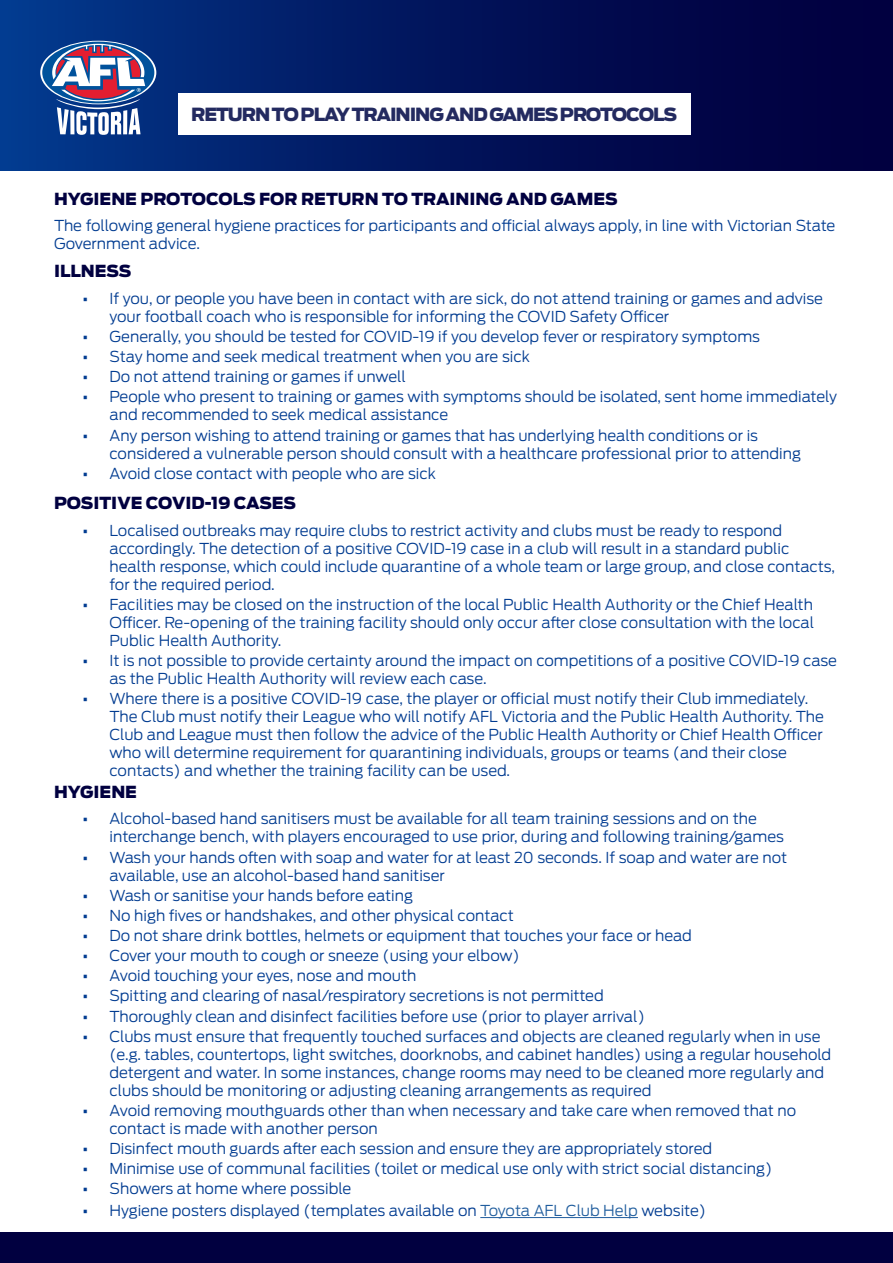
<style>
.page{position:relative;width:893px;height:1263px;background:#fff}
.page>*{position:absolute;margin:0;border:0;box-sizing:border-box;transform-origin:0 0}
.t1{font:900 18px "Antenna";letter-spacing:-.06em;color:#232a60}
.t2{font:900 16.5px "Antenna";color:#010040}
.t3{font:300 15px/18px "Antenna";color:#023c91}
.s1{font-weight:700}
.s2{color:#215e9e}
</style>
<div class="page">
<div style="left:0;top:0;width:893px;height:170px;background:linear-gradient(to right,#023689,#010036)"></div>
<div style="left:178px;top:94px;width:513px;height:41px;background:#fff"></div>
<svg style="left:40px;top:41px;width:116px;height:63px"></svg>
<div style="left:42px;top:42px;width:112px;height:61px;background:#00529c;border-radius:50%"></div>
<svg style="left:52px;top:44px;width:93px;height:91px"></svg>
<div style="left:0;top:1232px;width:893px;height:31px;background:#010040"></div>
<hr style="left:480px;top:1217px;width:158px;height:1px;background:#215e9e">
<p class="t1" style="left:191px;top:102px;width:488px">RETURN TO PLAY TRAINING AND GAMES PROTOCOLS</p>
<p class="t2" style="left:54px;top:187px;width:565px">HYGIENE PROTOCOLS FOR RETURN TO TRAINING AND GAMES</p>
<p class="t3" style="left:54px;top:216px;width:783px">The following general hygiene practices for participants and official always apply, in line with Victorian State<br>Government advice.</p>
<p class="t2" style="left:54px;top:259px;width:79px">ILLNESS</p>
<p class="t3" style="left:110px;top:289px;width:715px;text-indent:-27px"><span class="s1">•</span> If you, or people you have been in contact with are sick, do not attend training or games and advise your football coach who is responsible for informing the COVID Safety Officer</p>
<p class="t3" style="left:82px;top:327px;width:679px"><span class="s1">•</span> Generally, you should be tested for COVID-19 if you develop fever or respiratory symptoms</p>
<p class="t3" style="left:82px;top:347px;width:449px"><span class="s1">•</span> Stay home and seek medical treatment when you are sick</p>
<p class="t3" style="left:82px;top:367px;width:325px"><span class="s1">•</span> Do not attend training or games if unwell</p>
<p class="t3" style="left:110px;top:388px;width:729px;text-indent:-27px"><span class="s1">•</span> People who present to training or games with symptoms should be isolated, sent home immediately and recommended to seek medical assistance</p>
<p class="t3" style="left:110px;top:426px;width:693px;text-indent:-27px"><span class="s1">•</span> Any person wishing to attend training or games that has underlying health conditions or is considered a vulnerable person should consult with a healthcare professional prior to attending</p>
<p class="t3" style="left:82px;top:464px;width:355px"><span class="s1">•</span> Avoid close contact with people who are sick</p>
<p class="t2" style="left:54px;top:491px;width:244px">POSITIVE COVID-19 CASES</p>
<p class="t3" style="left:110px;top:521px;width:727px;text-indent:-27px"><span class="s1">•</span> Localised outbreaks may require clubs to restrict activity and clubs must be ready to respond accordingly. The detection of a positive COVID-19 case in a club will result in a standard public health response, which could include quarantine of a whole team or large group, and close contacts, for the required period.</p>
<p class="t3" style="left:110px;top:595px;width:706px;text-align:justify;text-indent:-27px"><span class="s1">•</span> Facilities may be closed on the instruction of the local Public Health Authority or the Chief Health Officer. Re-opening of the training facility should only occur after close consultation with the local Public Health Authority.</p>
<p class="t3" style="left:110px;top:651px;width:729px;text-indent:-27px"><span class="s1">•</span> It is not possible to provide certainty around the impact on competitions of a positive COVID-19 case as the Public Health Authority will review each case.</p>
<p class="t3" style="left:110px;top:689px;width:716px;text-indent:-27px"><span class="s1">•</span> Where there is a positive COVID-19 case, the player or official must notify their Club immediately.<br>The Club must notify their League who will notify AFL Victoria and the Public Health Authority. The Club and League must then follow the advice of the Public Health Authority or Chief Health Officer who will determine requirement for quarantining individuals, groups or teams (and their close contacts) and whether the training facility can be used.</p>
<p class="t2" style="left:54px;top:780px;width:85px">HYGIENE</p>
<p class="t3" style="left:110px;top:810px;width:676px;text-indent:-27px"><span class="s1">•</span> Alcohol-based hand sanitisers must be available for all team training sessions and on the interchange bench, with players encouraged to use prior, during and following training/games</p>
<p class="t3" style="left:110px;top:848px;width:679px;text-indent:-27px"><span class="s1">•</span> Wash your hands often with soap and water for at least 20 seconds. If soap and water are not available, use an alcohol-based hand sanitiser</p>
<p class="t3" style="left:82px;top:886px;width:332px"><span class="s1">•</span> Wash or sanitise your hands before eating</p>
<p class="t3" style="left:82px;top:906px;width:433px"><span class="s1">•</span> No high fives or handshakes, and other physical contact</p>
<p class="t3" style="left:82px;top:926px;width:611px"><span class="s1">•</span> Do not share drink bottles, helmets or equipment that touches your face or head</p>
<p class="t3" style="left:82px;top:946px;width:439px"><span class="s1">•</span> Cover your mouth to cough or sneeze (using your elbow)</p>
<p class="t3" style="left:82px;top:966px;width:335px"><span class="s1">•</span> Avoid touching your eyes, nose and mouth</p>
<p class="t3" style="left:82px;top:986px;width:523px"><span class="s1">•</span> Spitting and clearing of nasal/respiratory secretions is not permitted</p>
<p class="t3" style="left:82px;top:1007px;width:564px"><span class="s1">•</span> Thoroughly clean and disinfect facilities before use (prior to player arrival)</p>
<p class="t3" style="left:110px;top:1027px;width:723px;text-indent:-27px"><span class="s1">•</span> Clubs must ensure that frequently touched surfaces and objects are cleaned regularly when in use (e.g. tables, countertops, light switches, doorknobs, and cabinet handles) using a regular household detergent and water. In some instances, change rooms may need to be cleaned more regularly and clubs should be monitoring or adjusting cleaning arrangements as required</p>
<p class="t3" style="left:110px;top:1101px;width:688px;text-indent:-27px"><span class="s1">•</span> Avoid removing mouthguards other than when necessary and take care when removed that no contact is made with another person</p>
<p class="t3" style="left:82px;top:1139px;width:631px"><span class="s1">•</span> Disinfect mouth guards after each session and ensure they are appropriately stored</p>
<p class="t3" style="left:82px;top:1159px;width:691px"><span class="s1">•</span> Minimise use of communal facilities (toilet or medical use only with strict social distancing)</p>
<p class="t3" style="left:82px;top:1179px;width:270px"><span class="s1">•</span> Showers at home where possible</p>
<p class="t3" style="left:82px;top:1201px;width:625px"><span class="s1">•</span> Hygiene posters displayed (templates available on <span class="s2">Toyota AFL Club Help</span> website)</p>
</div>
